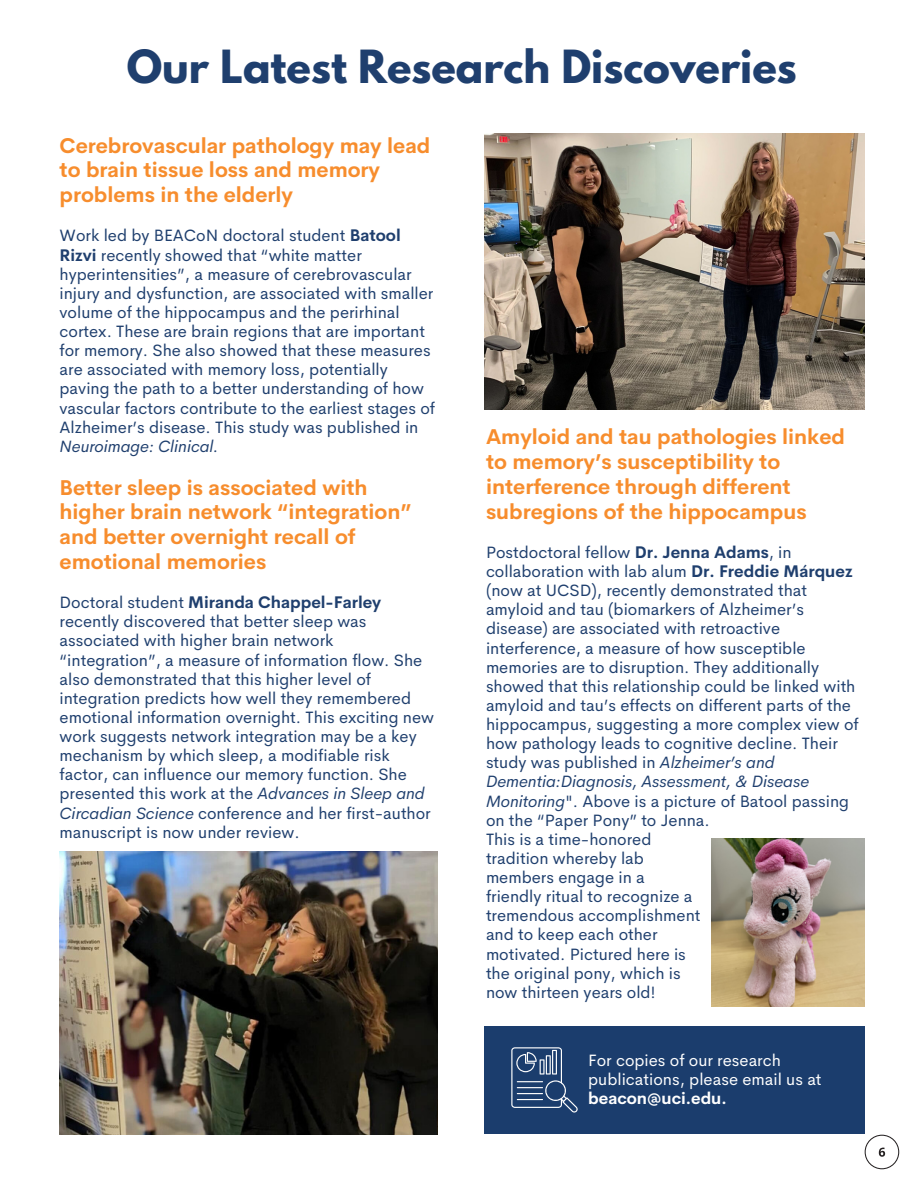
<style>
.page{position:relative;width:918px;height:1188px;background:#fff}
.page>*{position:absolute;margin:0;border:0;box-sizing:border-box;transform-origin:0 0}
.t1{font:700 40.5px "League Spartan";color:#1f3f6e}
.t2{font:700 21px/24.8px "Cerebri Sans";color:#f78d2d}
.t3{font:16.5px/19.2px "Cerebri Sans";color:#1f3f6e}
.t4{font:16.5px/19.2px "Cerebri Sans";color:#fefefe}
.s1{font-weight:700}
.s2{font-style:italic}
</style>
<div class="page">
<img style="left:711px;top:838px;width:153px;height:169px">
<svg style="left:865px;top:1135px;width:34px;height:34px"></svg>
<img style="left:60px;top:852px;width:378px;height:282px">
<img style="left:484px;top:133px;width:380px;height:276px">
<div style="left:484px;top:1026px;width:381px;height:108px;background:#1b3d6d"></div>
<svg style="left:511px;top:1047px;width:67px;height:66px"></svg>
<p class="t1" style="left:127px;top:47px;width:671px">Our Latest Research Discoveries</p>
<p class="t2" style="left:60px;top:133px;width:372px">Cerebrovascular pathology may lead to brain tissue loss and memory problems in the elderly</p>
<p class="t3" style="left:60px;top:226px;width:377px">Work led by BEACoN doctoral student <span class="s1">Batool Rizvi</span> recently showed that “white matter hyperintensities”, a measure of cerebrovascular injury and dysfunction, are associated with smaller volume of the hippocampus and the perirhinal cortex. These are brain regions that are important for memory. She also showed that these measures are associated with memory loss, potentially paving the path to a better understanding of how vascular factors contribute to the earliest stages of Alzheimer’s disease. This study was published in <span class="s2">Neuroimage: Clinical.</span></p>
<p class="t2" style="left:60px;top:475px;width:353px">Better sleep is associated with higher brain network “integration” and better overnight recall of emotional memories</p>
<p class="t3" style="left:60px;top:593px;width:376px">Doctoral student <span class="s1">Miranda Chappel-Farley </span>recently discovered that better sleep was associated with higher brain network “integration”, a measure of information flow. She also demonstrated that this higher level of integration predicts how well they remembered emotional information overnight. This exciting new work suggests network integration may be a key mechanism by which sleep, a modifiable risk factor, can influence our memory function. She presented this work at the <span class="s2">Advances in Sleep and Circadian Science</span> conference and her first-author manuscript is now under review.</p>
<p class="t2" style="left:486px;top:425px;width:361px">Amyloid and tau pathologies linked to memory’s susceptibility to interference through different subregions of the hippocampus</p>
<p class="t3" style="left:486px;top:543px;width:374px">Postdoctoral fellow <span class="s1">Dr. Jenna Adams</span>, in collaboration with lab alum <span class="s1">Dr. Freddie Márquez </span>(now at UCSD), recently demonstrated that amyloid and tau (biomarkers of Alzheimer’s disease) are associated with retroactive interference, a measure of how susceptible memories are to disruption. They additionally showed that this relationship could be linked with amyloid and tau’s effects on different parts of the hippocampus, suggesting a more complex view of how pathology leads to cognitive decline. Their study was published in <span class="s2">Alzheimer’s and Dementia:Diagnosis, Assessment, &amp; Disease Monitoring</span>". Above is a picture of Batool passing on the “Paper Pony” to Jenna.</p>
<p class="t3" style="left:486px;top:829px;width:167px">This is a time-honored</p>
<p class="t3" style="left:486px;top:849px;width:159px">tradition whereby lab</p>
<p class="t3" style="left:486px;top:868px;width:160px">members engage in a</p>
<p class="t3" style="left:486px;top:887px;width:208px">friendly ritual to recognize a</p>
<p class="t3" style="left:486px;top:906px;width:216px">tremendous accomplishment</p>
<p class="t3" style="left:486px;top:925px;width:173px">and to keep each other</p>
<p class="t3" style="left:486px;top:944px;width:201px">motivated. Pictured here is</p>
<p class="t3" style="left:486px;top:963px;width:196px">the original pony, which is</p>
<p class="t3" style="left:486px;top:982px;width:171px">now thirteen years old!</p>
<p class="t4" style="left:588px;top:1051px;width:235px">For copies of our research publications, please email us at <span class="s1">beacon@uci.edu.</span></p>
</div>
